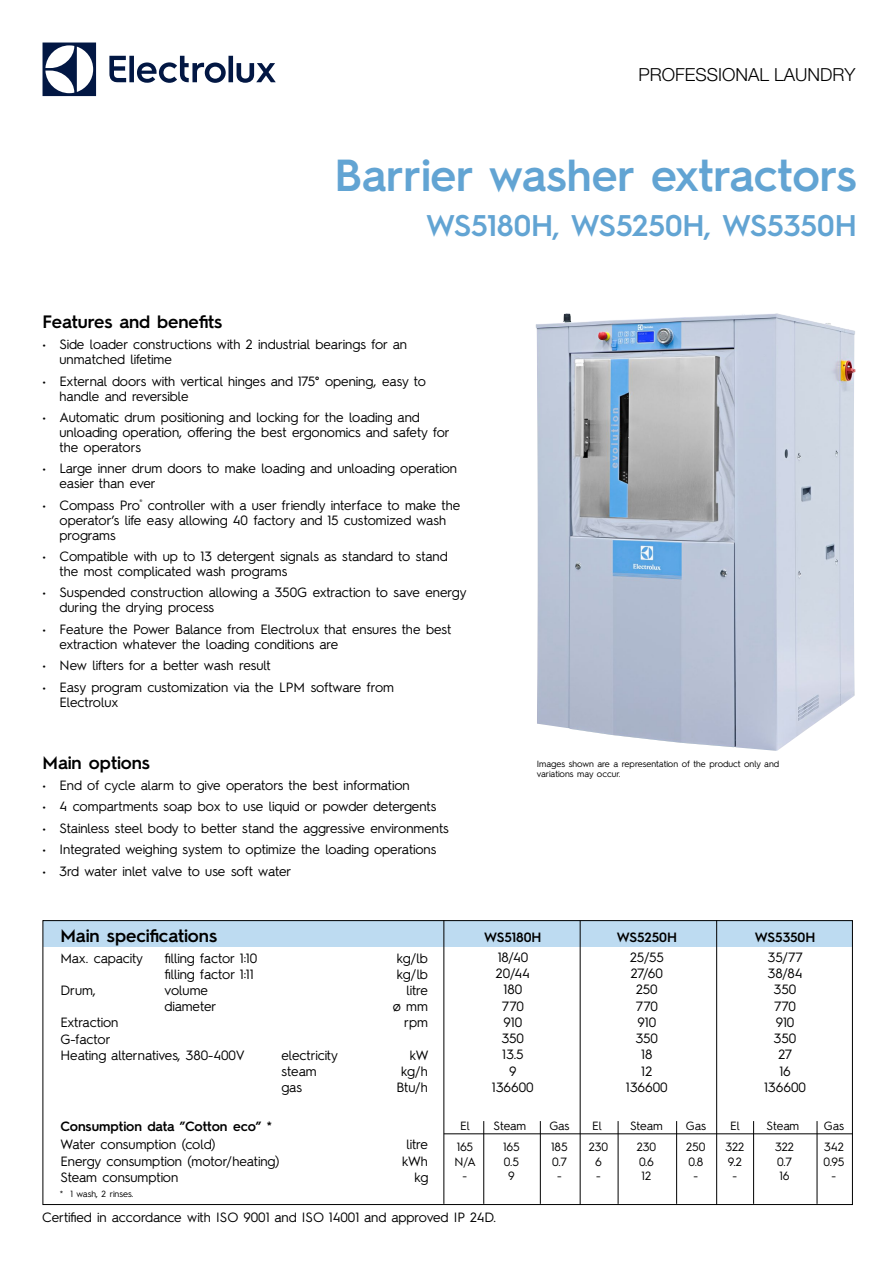
<style>
.page{position:relative;width:893px;height:1263px;background:#fff}
.page>*{position:absolute;margin:0;border:0;box-sizing:border-box;transform-origin:0 0}
.t1{font:600 45px "Hurme Geometric Sans 2";letter-spacing:-.005em;color:#62a4d3}
.t2{font:600 30px "Hurme Geometric Sans 2";color:#62a4d3}
.t3{font:600 18px "Hurme Geometric Sans 2";color:#000}
.t4{font:300 18px "Helvetica Neue LT Pro";color:#000}
.t5{font:13.5px/15px "Hurme Geometric Sans 2";color:#000}
.t6{font:600 13.5px "Hurme Geometric Sans 2";color:#000}
.t7{font:12px "Hurme Geometric Sans 2";color:#000}
.t8{font:9px/10.8px "Hurme Geometric Sans 2";color:#000}
</style>
<div class="page">
<svg style="left:43px;top:43px;width:53px;height:53px"></svg>
<svg style="left:109px;top:56px;width:167px;height:27px"></svg>
<hr style="left:444px;top:1133px;width:409px;height:1px;background:#000">
<hr style="left:483px;top:1121px;width:1px;height:83px;background:#000">
<hr style="left:540px;top:1121px;width:1px;height:83px;background:#000">
<hr style="left:618px;top:1121px;width:1px;height:83px;background:#000">
<hr style="left:676px;top:1121px;width:1px;height:83px;background:#000">
<hr style="left:753px;top:1121px;width:1px;height:83px;background:#000">
<hr style="left:817px;top:1121px;width:1px;height:83px;background:#000">
<div style="left:43px;top:920px;width:809px;height:27px;background:#bddbf1"></div>
<hr style="left:443px;top:920px;width:1px;height:284px;background:#000">
<hr style="left:580px;top:921px;width:1px;height:284px;background:#000">
<hr style="left:716px;top:920px;width:1px;height:285px;background:#000">
<img style="left:536px;top:313px;width:319px;height:438px">
<h3 class="t4" style="left:638px;top:63px;width:218px">PROFESSIONAL LAUNDRY</h3>
<h1 class="t1" style="left:334px;top:144px;width:524px">Barrier washer extractors</h1>
<h2 class="t2" style="left:426px;top:204px;width:432px">WS5180H, WS5250H, WS5350H</h2>
<h3 class="t3" style="left:43px;top:309px;width:181px">Features and benefits</h3>
<p class="t5" style="left:60px;top:336px;width:349px;text-indent:-17px">• Side loader constructions with 2 industrial bearings for an unmatched lifetime</p>
<p class="t5" style="left:60px;top:372px;width:368px;text-indent:-17px">• External doors with vertical hinges and 175° opening, easy to handle and reversible</p>
<p class="t5" style="left:60px;top:409px;width:392px;text-indent:-17px">• Automatic drum positioning and locking for the loading and unloading operation, offering the best ergonomics and safety for the operators</p>
<p class="t5" style="left:60px;top:460px;width:399px;text-indent:-17px">• Large inner drum doors to make loading and unloading operation easier than ever</p>
<p class="t5" style="left:60px;top:497px;width:402px;text-indent:-17px">• Compass Pro<sup>®</sup> controller with a user friendly interface to make the operator’s life easy allowing 40 factory and 15 customized wash programs</p>
<p class="t5" style="left:60px;top:548px;width:390px;text-indent:-17px">• Compatible with up to 13 detergent signals as standard to stand the most complicated wash programs</p>
<p class="t5" style="left:60px;top:584px;width:408px;text-indent:-17px">• Suspended construction allowing a 350G extraction to save energy during the drying process</p>
<p class="t5" style="left:60px;top:621px;width:393px;text-indent:-17px">• Feature the Power Balance from Electrolux that ensures the best extraction whatever the loading conditions are</p>
<p class="t5" style="left:43px;top:657px;width:230px">• New lifters for a better wash result</p>
<p class="t5" style="left:60px;top:678px;width:336px;text-indent:-17px">• Easy program customization via the LPM software from<br>Electrolux</p>
<h3 class="t3" style="left:43px;top:750px;width:109px">Main options</h3>
<p class="t5" style="left:43px;top:777px;width:369px">• End of cycle alarm to give operators the best information</p>
<p class="t5" style="left:43px;top:798px;width:395px">• 4 compartments soap box to use liquid or powder detergents</p>
<p class="t5" style="left:43px;top:820px;width:408px">• Stainless steel body to better stand the aggressive environments</p>
<p class="t5" style="left:43px;top:841px;width:395px">• Integrated weighing system to optimize the loading operations</p>
<p class="t5" style="left:43px;top:862px;width:250px">• 3rd water inlet valve to use soft water</p>
<p class="t8" style="left:537px;top:757px;width:244px">Images shown are a representation of the product only and variations may occur.</p>
<h3 class="t3" style="left:60px;top:923px;width:158px">Main specifications</h3>
<p class="t5" style="left:60px;top:949px;width:84px">Max. capacity</p>
<p class="t5" style="left:165px;top:949px;width:94px">filling factor 1:10</p>
<p class="t5" style="left:397px;top:949px;width:33px">kg/lb</p>
<p class="t5" style="left:165px;top:966px;width:91px">filling factor 1:11</p>
<p class="t5" style="left:397px;top:966px;width:33px">kg/lb</p>
<p class="t5" style="left:60px;top:982px;width:37px">Drum,</p>
<p class="t5" style="left:165px;top:982px;width:45px">volume</p>
<p class="t5" style="left:407px;top:982px;width:23px">litre</p>
<p class="t5" style="left:165px;top:998px;width:53px">diameter</p>
<p class="t5" style="left:393px;top:998px;width:37px">ø mm</p>
<p class="t5" style="left:60px;top:1014px;width:60px">Extraction</p>
<p class="t5" style="left:404px;top:1014px;width:25px">rpm</p>
<p class="t5" style="left:60px;top:1030px;width:186px;line-height:16.2px">G-factor<br>Heating alternatives, 380-400V</p>
<p class="t5" style="left:282px;top:1047px;width:58px">electricity</p>
<p class="t5" style="left:410px;top:1047px;width:20px">kW</p>
<p class="t5" style="left:282px;top:1063px;width:37px">steam</p>
<p class="t5" style="left:401px;top:1063px;width:28px">kg/h</p>
<p class="t5" style="left:282px;top:1079px;width:22px">gas</p>
<p class="t5" style="left:396px;top:1079px;width:33px">Btu/h</p>
<p class="t6" style="left:484px;top:927px;width:59px">WS5180H</p>
<p class="t6" style="left:617px;top:927px;width:62px">WS5250H</p>
<p class="t6" style="left:755px;top:927px;width:62px">WS5350H</p>
<p class="t5" style="left:498px;top:949px;width:32px">18/40</p>
<p class="t5" style="left:630px;top:949px;width:35px">25/55</p>
<p class="t5" style="left:768px;top:949px;width:37px">35/77</p>
<p class="t5" style="left:496px;top:965px;width:36px">20/44</p>
<p class="t5" style="left:631px;top:965px;width:34px">27/60</p>
<p class="t5" style="left:768px;top:965px;width:36px">38/84</p>
<p class="t5" style="left:504px;top:981px;width:20px">180</p>
<p class="t5" style="left:636px;top:981px;width:23px">250</p>
<p class="t5" style="left:774px;top:981px;width:24px">350</p>
<p class="t5" style="left:502px;top:997px;width:23px">770</p>
<p class="t5" style="left:636px;top:997px;width:23px">770</p>
<p class="t5" style="left:774px;top:997px;width:23px">770</p>
<p class="t5" style="left:504px;top:1014px;width:20px">910</p>
<p class="t5" style="left:637px;top:1014px;width:20px">910</p>
<p class="t5" style="left:776px;top:1014px;width:20px">910</p>
<p class="t5" style="left:502px;top:1030px;width:24px">350</p>
<p class="t5" style="left:636px;top:1030px;width:24px">350</p>
<p class="t5" style="left:774px;top:1030px;width:24px">350</p>
<p class="t5" style="left:502px;top:1046px;width:23px">13.5</p>
<p class="t5" style="left:641px;top:1046px;width:13px">18</p>
<p class="t5" style="left:778px;top:1046px;width:15px">27</p>
<p class="t5" style="left:509px;top:1062px;width:9px">9</p>
<p class="t5" style="left:641px;top:1062px;width:13px">12</p>
<p class="t5" style="left:780px;top:1062px;width:13px">16</p>
<p class="t5" style="left:492px;top:1078px;width:43px">136600</p>
<p class="t5" style="left:626px;top:1078px;width:43px">136600</p>
<p class="t5" style="left:764px;top:1078px;width:43px">136600</p>
<p class="t6" style="left:60px;top:1117px;width:213px">Consumption data ”Cotton eco” *</p>
<p class="t5" style="left:60px;top:1136px;width:157px">Water consumption (cold)</p>
<p class="t5" style="left:407px;top:1136px;width:23px">litre</p>
<p class="t5" style="left:60px;top:1152px;width:220px">Energy consumption (motor/heating)</p>
<p class="t5" style="left:402px;top:1152px;width:27px">kWh</p>
<p class="t5" style="left:60px;top:1169px;width:119px">Steam consumption</p>
<p class="t5" style="left:414px;top:1169px;width:15px">kg</p>
<p class="t8" style="left:60px;top:1188px;width:75px">* 1 wash, 2 rinses.</p>
<p class="t7" style="left:460px;top:1118px;width:11px">El</p>
<p class="t7" style="left:494px;top:1118px;width:34px">Steam</p>
<p class="t7" style="left:549px;top:1118px;width:22px">Gas</p>
<p class="t7" style="left:592px;top:1118px;width:11px">El</p>
<p class="t7" style="left:630px;top:1118px;width:34px">Steam</p>
<p class="t7" style="left:686px;top:1118px;width:22px">Gas</p>
<p class="t7" style="left:730px;top:1118px;width:11px">El</p>
<p class="t7" style="left:767px;top:1118px;width:34px">Steam</p>
<p class="t7" style="left:824px;top:1118px;width:22px">Gas</p>
<p class="t7" style="left:457px;top:1138px;width:18px">165</p>
<p class="t7" style="left:503px;top:1138px;width:18px">165</p>
<p class="t7" style="left:551px;top:1138px;width:18px">185</p>
<p class="t7" style="left:589px;top:1138px;width:21px">230</p>
<p class="t7" style="left:637px;top:1138px;width:21px">230</p>
<p class="t7" style="left:686px;top:1138px;width:21px">250</p>
<p class="t7" style="left:725px;top:1138px;width:20px">322</p>
<p class="t7" style="left:775px;top:1138px;width:20px">322</p>
<p class="t7" style="left:824px;top:1138px;width:21px">342</p>
<p class="t7" style="left:455px;top:1153px;width:23px">N/A</p>
<p class="t7" style="left:504px;top:1153px;width:17px">0.5</p>
<p class="t7" style="left:552px;top:1153px;width:16px">0.7</p>
<p class="t7" style="left:595px;top:1153px;width:8px">6</p>
<p class="t7" style="left:639px;top:1153px;width:17px">0.6</p>
<p class="t7" style="left:688px;top:1153px;width:16px">0.8</p>
<p class="t7" style="left:728px;top:1153px;width:16px">9.2</p>
<p class="t7" style="left:777px;top:1153px;width:16px">0.7</p>
<p class="t7" style="left:823px;top:1153px;width:22px">0.95</p>
<p class="t7" style="left:463px;top:1168px;width:6px">-</p>
<p class="t7" style="left:508px;top:1168px;width:8px">9</p>
<p class="t7" style="left:557px;top:1168px;width:6px">-</p>
<p class="t7" style="left:596px;top:1168px;width:6px">-</p>
<p class="t7" style="left:641px;top:1168px;width:11px">12</p>
<p class="t7" style="left:694px;top:1168px;width:6px">-</p>
<p class="t7" style="left:733px;top:1168px;width:6px">-</p>
<p class="t7" style="left:779px;top:1168px;width:12px">16</p>
<p class="t7" style="left:832px;top:1168px;width:6px">-</p>
<p class="t5" style="left:42px;top:1208px;width:455px">Certified in accordance with ISO 9001 and ISO 14001 and approved IP 24D.</p>
</div>
